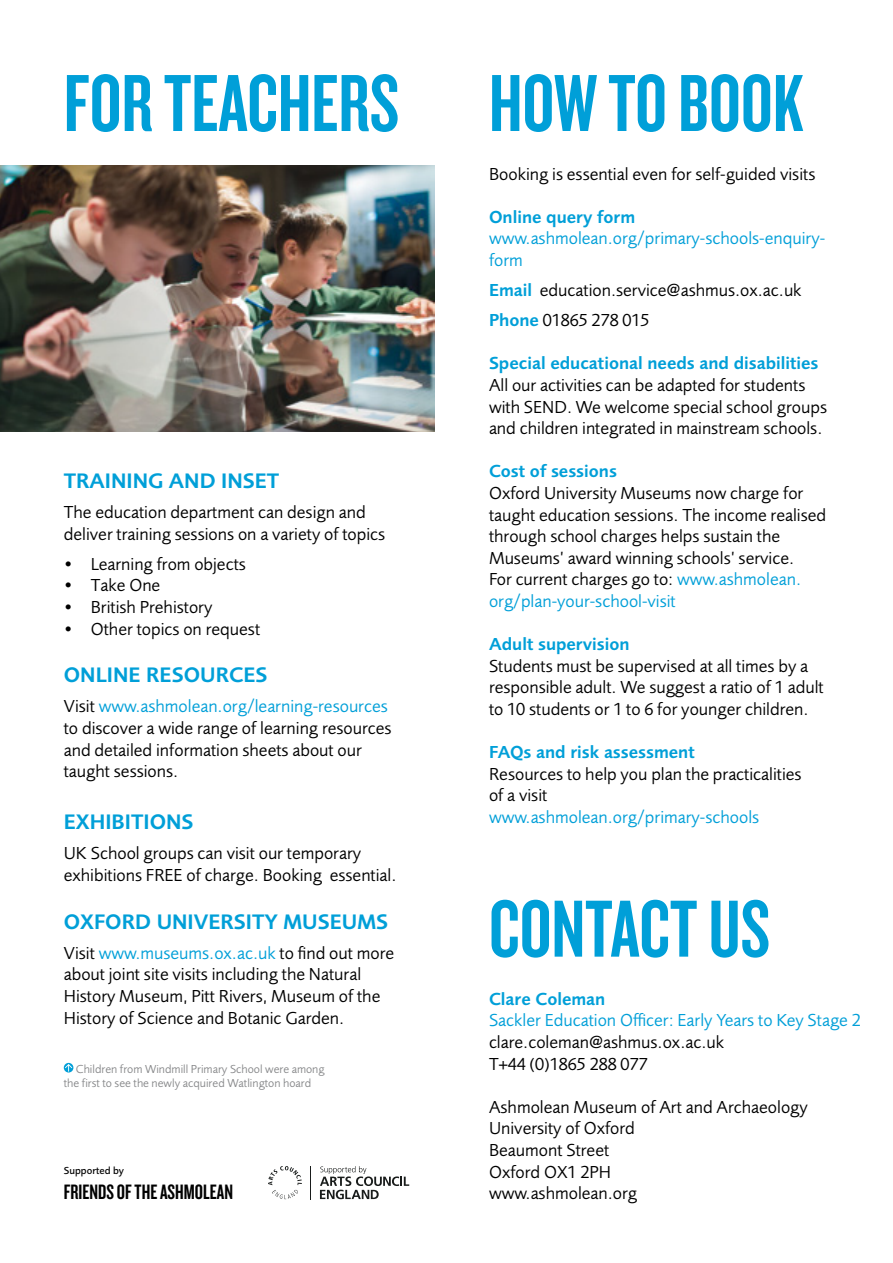
<style>
.page{position:relative;width:893px;height:1263px;background:#fff}
.page>*{position:absolute;margin:0;border:0;box-sizing:border-box;transform-origin:0 0}
.t1{font:84px "Knockout 48 Featherweight";color:#009fd8}
.t2{font:600 21.75px "Foundry Sans OT2";color:#009fd8}
.t3{font:21.6px "Knockout 48 Featherweight";color:#000}
.t4{font:18px/21.6px "Foundry Sans OT2";color:#000}
.t5{font:18px/21.6px "Foundry Sans OT2";color:#009fd8}
.t6{font:600 18px "Foundry Sans OT2";color:#009fd8}
.t7{font:12px/14.4px "Foundry Sans OT2";color:#87888a}
.t8{font:500 10.5px "Foundry Sans OT2";color:#000}
.s1{color:#009fd8}
.s2{font-weight:600;color:#009fd8}
</style>
<div class="page">
<img style="left:0;top:166px;width:434px;height:265px">
<svg style="left:268px;top:1166px;width:34px;height:33px"></svg>
<svg style="left:320px;top:1166px;width:89px;height:33px"></svg>
<hr style="left:310px;top:1166px;width:1px;height:33px;background:#191c1b">
<svg style="left:64px;top:1063px;width:9px;height:9px"></svg>
<svg style="left:65px;top:1064px;width:7px;height:7px"></svg>
<h1 class="t1" style="left:64px;top:52px;width:741px">FOR TEACHERS HOW TO BOOK</h1>
<p class="t2" style="left:64px;top:464px;width:217px">TRAINING AND INSET</p>
<p class="t4" style="left:64px;top:500px;width:323px">The education department can design and deliver training sessions on a variety of topics</p>
<p class="t4" style="left:64px;top:552px;width:184px">• Learning from objects</p>
<p class="t4" style="left:64px;top:573px;width:98px">• Take One</p>
<p class="t4" style="left:64px;top:595px;width:150px">• British Prehistory</p>
<p class="t4" style="left:64px;top:616px;width:198px">• Other topics on request</p>
<p class="t2" style="left:64px;top:659px;width:205px">ONLINE RESOURCES</p>
<p class="t4" style="left:64px;top:694px;width:329px">Visit <span class="s1">www.ashmolean.org/learning-resources </span>to discover a wide range of learning resources and detailed information sheets about our taught sessions.</p>
<p class="t2" style="left:64px;top:806px;width:131px">EXHIBITIONS</p>
<p class="t4" style="left:64px;top:841px;width:334px">UK School groups can visit our temporary exhibitions FREE of charge. Booking essential.</p>
<p class="t2" style="left:64px;top:905px;width:326px">OXFORD UNIVERSITY MUSEUMS</p>
<p class="t4" style="left:64px;top:941px;width:332px">Visit <span class="s1">www.museums.ox.ac.uk</span> to find out more about joint site visits including the Natural History Museum, Pitt Rivers, Museum of the History of Science and Botanic Garden.</p>
<p class="t7" style="left:64px;top:1060px;width:262px;text-indent:12px">Children from Windmill Primary School were among the first to see the newly acquired Watlington hoard</p>
<p class="t8" style="left:64px;top:1163px;width:62px">Supported by</p>
<p class="t3" style="left:64px;top:1179px;width:171px">FRIENDS OF THE ASHMOLEAN</p>
<p class="t4" style="left:489px;top:162px;width:328px">Booking is essential even for self-guided visits</p>
<p class="t6" style="left:489px;top:203px;width:148px">Online query form</p>
<p class="t5" style="left:489px;top:226px;width:338px">www.ashmolean.org/primary-schools-enquiry&shy;form</p>
<p class="t4" style="left:489px;top:274px;width:314px;line-height:30.2px"><span class="s2">Email</span> education.service@ashmus.ox.ac.uk<br><span class="s2">Phone</span> 01865 278 015</p>
<p class="t6" style="left:489px;top:350px;width:331px">Special educational needs and disabilities</p>
<p class="t4" style="left:489px;top:373px;width:340px">All our activities can be adapted for students with SEND. We welcome special school groups and children integrated in mainstream schools.</p>
<p class="t6" style="left:489px;top:458px;width:129px">Cost of sessions</p>
<p class="t4" style="left:489px;top:481px;width:339px">Oxford University Museums now charge for taught education sessions. The income realised through school charges helps sustain the Museums’ award winning schools’ service.<br>For current charges go to: <span class="s1">www.ashmolean. org/plan-your-school-visit</span></p>
<p class="t6" style="left:489px;top:631px;width:142px">Adult supervision</p>
<p class="t4" style="left:489px;top:654px;width:336px">Students must be supervised at all times by a responsible adult. We suggest a ratio of 1 adult to 10 students or 1 to 6 for younger children.</p>
<p class="t6" style="left:489px;top:739px;width:207px">FAQs and risk assessment</p>
<p class="t4" style="left:489px;top:762px;width:314px">Resources to help you plan the practicalities of a visit</p>
<p class="t5" style="left:489px;top:805px;width:272px">www.ashmolean.org/primary-schools</p>
<h1 class="t1" style="left:489px;top:877px;width:283px">CONTACT US</h1>
<p class="t6" style="left:489px;top:985px;width:118px">Clare Coleman</p>
<p class="t5" style="left:489px;top:1008px;width:373px">Sackler Education Officer: Early Years to Key Stage 2</p>
<p class="t4" style="left:489px;top:1030px;width:237px">clare.coleman@ashmus.ox.ac.uk<br>T+44 (0)1865 288 077</p>
<p class="t4" style="left:489px;top:1095px;width:320px">Ashmolean Museum of Art and Archaeology<br>University of Oxford<br>Beaumont Street<br>Oxford OX1 2PH<br>www.ashmolean.org</p>
</div>
